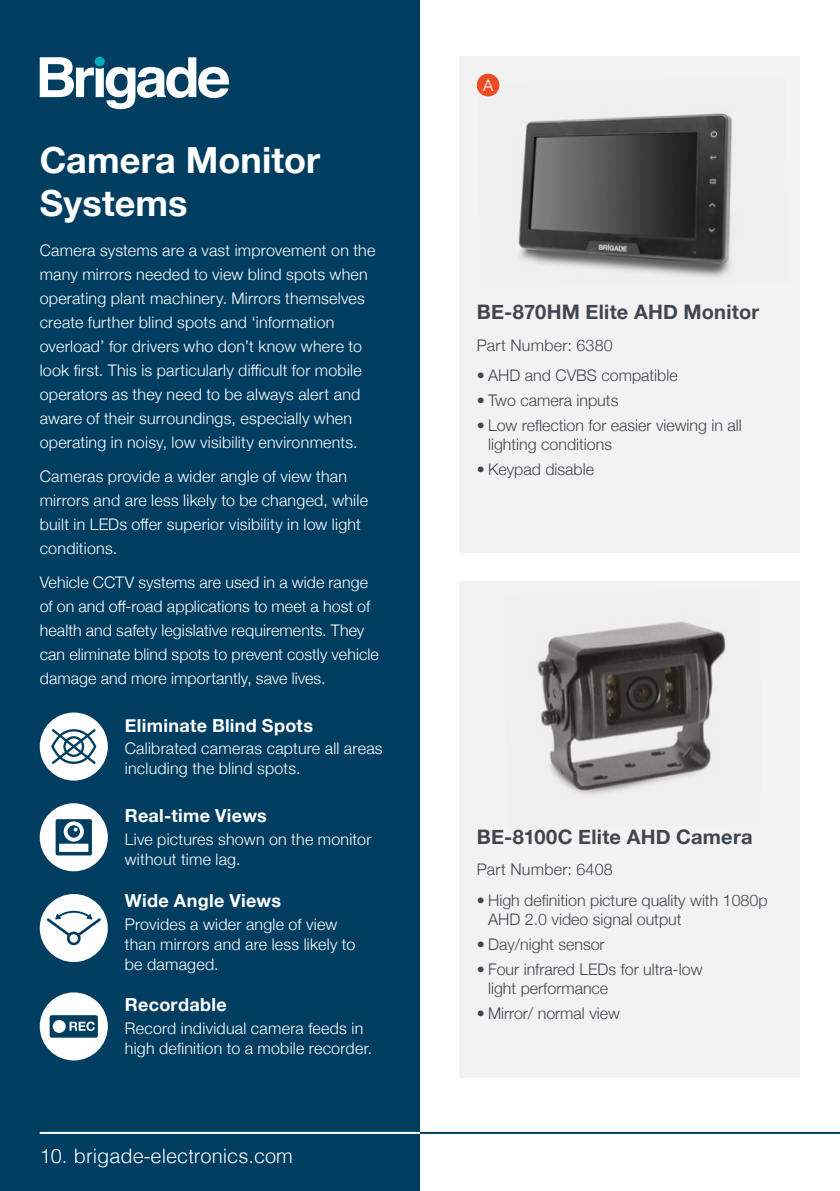
<style>
.page{position:relative;width:840px;height:1191px;background:#fff}
.page>*{position:absolute;margin:0;border:0;box-sizing:border-box;transform-origin:0 0}
.t1{font:700 36px/43.2px "Helvetica Neue";letter-spacing:.005em;color:#fff}
.t2{font:700 20px "Helvetica Neue";letter-spacing:.01em;color:#3f464e}
.t3{font:300 20px "Helvetica";color:#fff}
.t4{font:700 18px "Helvetica Neue";letter-spacing:.015em;color:#fff}
.t5{font:300 16px/24px "Helvetica Neue";letter-spacing:.015em;color:#fff}
.t6{font:300 16px/19.2px "Helvetica Neue";color:#3f464e}
</style>
<div class="page">
<div style="left:0;top:0;width:420px;height:1191px;background:#003e61"></div>
<hr style="left:40px;top:1131px;width:380px;height:2px;background:#fff">
<hr style="left:420px;top:1131px;width:419px;height:2px;background:#003e61">
<svg style="left:40px;top:57px;width:189px;height:52px"></svg>
<div style="left:95px;top:57px;width:10px;height:9px;background:#00adba;border-radius:50%"></div>
<div style="left:459px;top:581px;width:340px;height:496px;background:#f2f2f2"></div>
<img style="left:537px;top:621px;width:189px;height:174px">
<div style="left:459px;top:57px;width:340px;height:496px;background:#f2f2f2"></div>
<img style="left:481px;top:77px;width:251px;height:201px">
<div style="left:40px;top:712px;width:68px;height:68px;background:#fff;border-radius:50%"></div>
<svg style="left:51px;top:729px;width:45px;height:35px"></svg>
<div style="left:40px;top:803px;width:68px;height:68px;background:#fff;border-radius:50%"></div>
<svg style="left:56px;top:819px;width:36px;height:36px"></svg>
<div style="left:40px;top:992px;width:68px;height:68px;background:#fff;border-radius:50%"></div>
<svg style="left:50px;top:1015px;width:48px;height:22px"></svg>
<div style="left:40px;top:894px;width:68px;height:68px;background:#fff;border-radius:50%"></div>
<svg style="left:47px;top:910px;width:54px;height:35px"></svg>
<div style="left:476px;top:74px;width:23px;height:22px;background:#e94e24;border-radius:50%"></div>
<h1 class="t1" style="left:40px;top:140px;width:282px">Camera Monitor<br>Systems</h1>
<p class="t5" style="left:40px;top:237px;width:337px">Camera systems are a vast improvement on the many mirrors needed to view blind spots when operating plant machinery. Mirrors themselves create further blind spots and ‘information overload’ for drivers who don’t know where to look first. This is particularly difficult for mobile operators as they need to be always alert and aware of their surroundings, especially when operating in noisy, low visibility environments.</p>
<p class="t5" style="left:40px;top:463px;width:329px">Cameras provide a wider angle of view than mirrors and are less likely to be changed, while built in LEDs offer superior visibility in low light conditions.</p>
<p class="t5" style="left:40px;top:569px;width:340px">Vehicle CCTV systems are used in a wide range of on and off-road applications to meet a host of health and safety legislative requirements. They can eliminate blind spots to prevent costly vehicle damage and more importantly, save lives.</p>
<p class="t4" style="left:125px;top:711px;width:190px">Eliminate Blind Spots</p>
<p class="t5" style="left:125px;top:737px;width:259px;line-height:20px">Calibrated cameras capture all areas including the blind spots.</p>
<p class="t4" style="left:125px;top:801px;width:143px">Real-time Views</p>
<p class="t5" style="left:125px;top:828px;width:248px;line-height:20px">Live pictures shown on the monitor without time lag.</p>
<p class="t4" style="left:125px;top:886px;width:158px">Wide Angle Views</p>
<p class="t5" style="left:125px;top:913px;width:232px;line-height:20px">Provides a wider angle of view than mirrors and are less likely to be damaged.</p>
<p class="t4" style="left:125px;top:991px;width:103px">Recordable</p>
<p class="t5" style="left:125px;top:1017px;width:248px;line-height:20px">Record individual camera feeds in high definition to a mobile recorder.</p>
<p class="t3" style="left:40px;top:1138px;width:254px">10. brigade-electronics.com</p>
<p class="t5" style="left:483px;top:72px;width:12px">A</p>
<p class="t2" style="left:476px;top:296px;width:284px">BE-870HM Elite AHD Monitor</p>
<p class="t6" style="left:476px;top:334px;width:137px">Part Number: 6380</p>
<p class="t6" style="left:476px;top:365px;width:202px">• AHD and CVBS compatible</p>
<p class="t6" style="left:476px;top:390px;width:143px">• Two camera inputs</p>
<p class="t6" style="left:488px;top:414px;width:255px;text-indent:-11px">• Low reflection for easier viewing in all lighting conditions</p>
<p class="t6" style="left:476px;top:459px;width:119px">• Keypad disable</p>
<p class="t2" style="left:476px;top:821px;width:277px">BE-8100C Elite AHD Camera</p>
<p class="t6" style="left:476px;top:859px;width:137px">Part Number: 6408</p>
<p class="t6" style="left:488px;top:889px;width:281px;text-indent:-11px">• High definition picture quality with 1080p<br>AHD 2.0 video signal output</p>
<p class="t6" style="left:476px;top:933px;width:129px">• Day/night sensor</p>
<p class="t6" style="left:488px;top:958px;width:216px;text-indent:-11px">• Four infrared LEDs for ultra-low light performance</p>
<p class="t6" style="left:476px;top:1002px;width:145px">• Mirror/ normal view</p>
</div>
